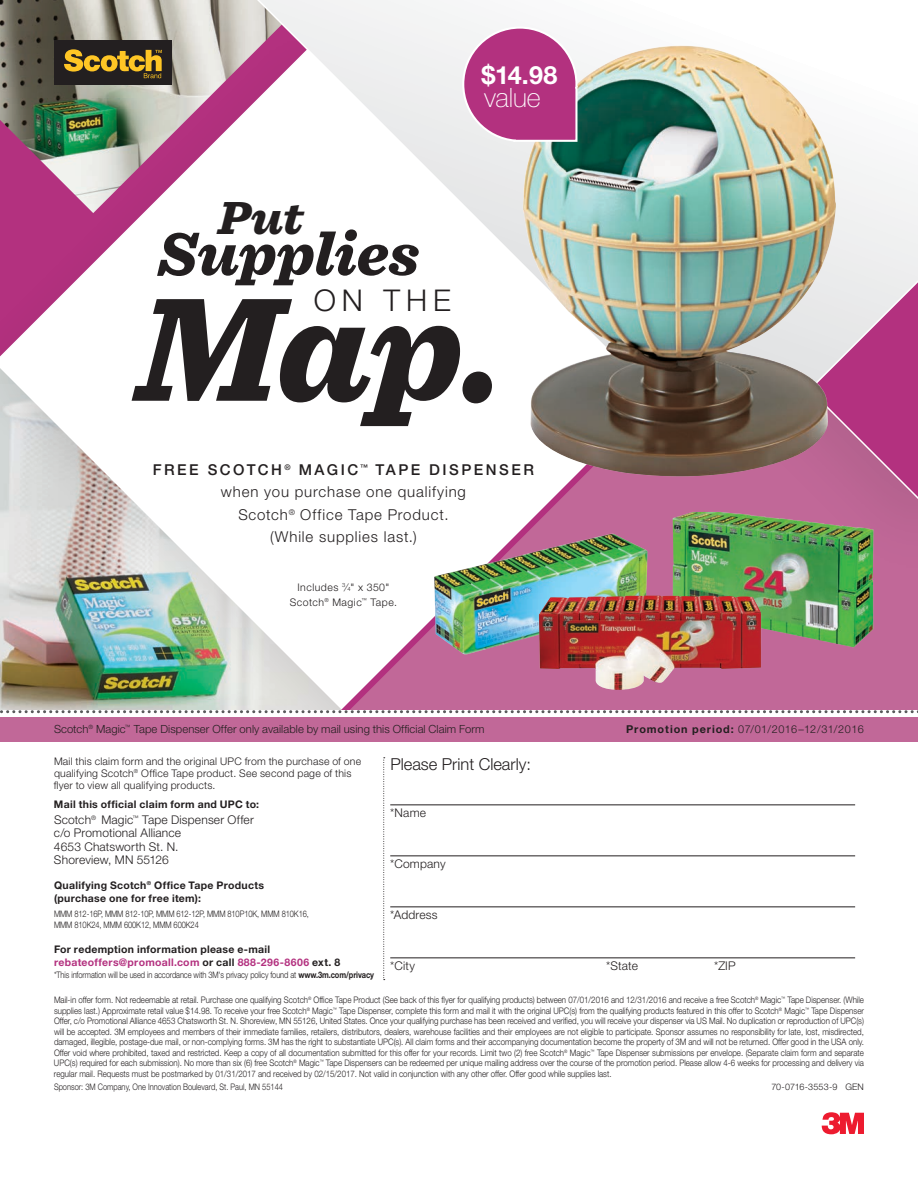
<style>
.page{position:relative;width:918px;height:1188px;background:#fff}
.page>*{position:absolute;margin:0;border:0;box-sizing:border-box;transform-origin:0 0}
.t1{font:italic 900 154.5px "Sentinel";color:#231f20}
.t2{font:italic 900 62.85px "Sentinel";letter-spacing:-.005em;color:#231f20}
.t3{font:italic 900 48.6px "Sentinel";color:#231f20}
.t4{font:300 30px "Helvetica Neue LT Std";color:#231f20}
.t5{font:100 26.7px "Helvetica Neue LT Std";letter-spacing:-.005em;color:#fff}
.t6{font:700 25.2px "Helvetica Neue LT Std";color:#fff}
.t7{font:300 16.5px "Helvetica Neue LT Std";color:#231f20}
.t8{font:300 15px/22.5px "Helvetica Neue LT Std";letter-spacing:.055em;color:#231f20;text-align:center}
.t9{font:300 12px/13.5px "Helvetica Neue LT Std";letter-spacing:.015em;color:#231f20}
.t10{font:300 11.25px "Helvetica Neue LT Std";letter-spacing:.005em;color:#231f20}
.t11{font:300 10.8px "Helvetica Neue LT Std";letter-spacing:.04em;color:#231f20}
.t12{font:700 10.5px/13.5px "Helvetica Neue LT Std";letter-spacing:.025em;color:#231f20}
.t13{font:300 10.5px/12px "Helvetica Neue LT Std";letter-spacing:.02em;color:#231f20}
.t14{font:300 10.5px/15px "Helvetica Neue LT Std";letter-spacing:.05em;color:#231f20;text-align:center}
.t15{font:300 9px/10.5px "Helvetica Neue LT Std";letter-spacing:-.01em;color:#231f20;text-align:justify;scale:.88 1}
.t16{font:300 9px/10.5px "Helvetica Neue LT Std";letter-spacing:-.01em;color:#231f20;scale:.83 1}
.t17{font:300 9px "Helvetica Neue LT Std";letter-spacing:-.01em;color:#231f20}
.s1{font-weight:500}
.s2{font-size:5.7px}
.s3{font-weight:700}
.s4{color:#b3317f}
</style>
<div class="page">
<svg style="left:0;top:0;width:130px;height:22px;background:#868276"></svg>
<img style="left:0;top:47px;width:220px;height:663px">
<div style="left:694px;top:476px;width:224px;height:234px;background:#c16898"></div>
<div style="left:715px;top:203px;width:203px;height:386px;background:#c06797"></div>
<svg style="left:873px;top:473px;width:45px;height:27px"></svg>
<svg style="left:220px;top:476px;width:474px;height:234px"></svg>
<svg style="left:130px;top:0;width:788px;height:473px"></svg>
<svg style="left:0;top:710px;width:918px;height:3px"></svg>
<div style="left:0;top:718px;width:918px;height:24px;background:#c16898"></div>
<img style="left:522px;top:46px;width:314px;height:430px">
<svg style="left:461px;top:26px;width:118px;height:117px"></svg>
<img style="left:673px;top:512px;width:201px;height:135px">
<img style="left:434px;top:534px;width:214px;height:121px">
<img style="left:539px;top:595px;width:222px;height:95px">
<div style="left:54px;top:40px;width:118px;height:45px;background:#231f20"></div>
<svg style="left:64px;top:49px;width:98px;height:29px"></svg>
<svg style="left:822px;top:1112px;width:42px;height:22px"></svg>
<svg style="left:383px;top:757px;width:2px;height:223px"></svg>
<hr style="left:390px;top:804px;width:465px;height:1px;background:#231f20">
<hr style="left:390px;top:855px;width:465px;height:1px;background:#231f20">
<hr style="left:390px;top:906px;width:465px;height:1px;background:#231f20">
<hr style="left:390px;top:957px;width:465px;height:1px;background:#231f20">
<h3 class="t3" style="left:218px;top:179px;width:87px">Put</h3>
<h2 class="t2" style="left:158px;top:204px;width:263px">Supplies</h2>
<h3 class="t6" style="left:482px;top:59px;width:77px">$14.98</h3>
<h3 class="t5" style="left:484px;top:82px;width:58px">value</h3>
<h3 class="t4" style="left:314px;top:282px;width:139px">ON THE</h3>
<h1 class="t1" style="left:137px;top:226px;width:369px">Map.</h1>
<h3 class="t8" style="left:153px;top:458px;width:383px"><span class="s1">FREE SCOTCH</span> <sup>®</sup> <span class="s1">MAGIC</span><sup>™</sup> <span class="s1">TAPE DISPENSER </span>when you purchase one qualifying<br>Scotch<sup>®</sup> Office Tape Product.<br>(While supplies last.)</h3>
<p class="t14" style="left:290px;top:579px;width:109px">Includes <sup>3</sup>⁄<span class="s2">4</span>" x 350"<br>Scotch<sup>®</sup> Magic<sup>™</sup> Tape.</p>
<p class="t10" style="left:54px;top:722px;width:432px">Scotch<sup>®</sup> Magic<sup>™</sup> Tape Dispenser Offer only available by mail using this Official Claim Form</p>
<p class="t11" style="left:626px;top:723px;width:239px"><span class="s3">Promotion period:</span> 07/01/2016–12/31/2016</p>
<p class="t13" style="left:54px;top:755px;width:309px">Mail this claim form and the original UPC from the purchase of one qualifying Scotch<sup>®</sup> Office Tape product. See second page of this flyer to view all qualifying products.</p>
<p class="t12" style="left:54px;top:798px;width:207px">Mail this official claim form and UPC to:</p>
<h3 class="t9" style="left:54px;top:813px;width:201px">Scotch<sup>®</sup> Magic<sup>™</sup> Tape Dispenser Offer c/o Promotional Alliance<br>4653 Chatsworth St. N.<br>Shoreview, MN 55126</h3>
<p class="t12" style="left:54px;top:878px;width:212px">Qualifying Scotch<sup>®</sup> Office Tape Products (purchase one for free item):</p>
<p class="t16" style="left:54px;top:909px;width:309px">MMM 812-16P, MMM 812-10P, MMM 612-12P, MMM 810P10K, MMM 810K16,<br>MMM 810K24, MMM 600K12, MMM 600K24</p>
<h3 class="t7" style="left:390px;top:754px;width:142px">Please Print Clearly:</h3>
<h3 class="t9" style="left:390px;top:806px;width:37px">*Name</h3>
<h3 class="t9" style="left:390px;top:857px;width:57px">*Company</h3>
<h3 class="t9" style="left:390px;top:908px;width:49px">*Address</h3>
<p class="t12" style="left:54px;top:942px;width:288px">For redemption information please e-mail <span class="s4">rebateoffers@promoall.com</span> or call <span class="s4">888-296-8606</span> ext. 8</p>
<p class="t16" style="left:54px;top:970px;width:387px">*This information will be used in accordance with 3M's privacy policy found at <span class="s3">www.3m.com/privacy</span></p>
<p class="t15" style="left:54px;top:995px;width:922px">Mail-in offer form. Not redeemable at retail. Purchase one qualifying Scotch<sup>®</sup> Office Tape Product (See back of this flyer for qualifying products) between 07/01/2016 and 12/31/2016 and receive a free Scotch<sup>®</sup> Magic<sup>™</sup> Tape Dispenser. (While supplies last.) Approximate retail value $14.98. To receive your free Scotch<sup>®</sup> Magic<sup>™</sup> Tape Dispenser, complete this form and mail it with the original UPC(s) from the qualifying products featured in this offer to Scotch<sup>®</sup> Magic<sup>™</sup> Tape Dispenser Offer, c/o Promotional Alliance 4653 Chatsworth St. N. Shoreview, MN 55126, United States. Once your qualifying purchase has been received and verified, you will receive your dispenser via US Mail. No duplication or reproduction of UPC(s) will be accepted. 3M employees and members of their immediate families, retailers, distributors, dealers, warehouse facilities and their employees are not eligible to participate. Sponsor assumes no responsibility for late, lost, misdirected, damaged, illegible, postage-due mail, or non-complying forms. 3M has the right to substantiate UPC(s). All claim forms and their accompanying documentation become the property of 3M and will not be returned. Offer good in the USA only.<br>Offer void where prohibited, taxed and restricted. Keep a copy of all documentation submitted for this offer for your records. Limit two (2) free Scotch<sup>®</sup> Magic<sup>™</sup> Tape Dispenser submissions per envelope. (Separate claim form and separate UPC(s) required for each submission). No more than six (6) free Scotch<sup>®</sup> Magic<sup>™</sup> Tape Dispensers can be redeemed per unique mailing address over the course of the promotion period. Please allow 4-6 weeks for processing and delivery via regular mail. Requests must be postmarked by 01/31/2017 and received by 02/15/2017. Not valid in conjunction with any other offer. Offer good while supplies last.</p>
<p class="t16" style="left:54px;top:1082px;width:277px">Sponsor: 3M Company, One Innovation Boulevard, St. Paul, MN 55144</p>
<p class="t17" style="left:771px;top:1082px;width:94px">70-0716-3553-9 GEN</p>
<h3 class="t9" style="left:390px;top:959px;width:26px">*City</h3>
<h3 class="t9" style="left:606px;top:959px;width:33px">*State</h3>
<h3 class="t9" style="left:714px;top:959px;width:23px">*ZIP</h3>
</div>
